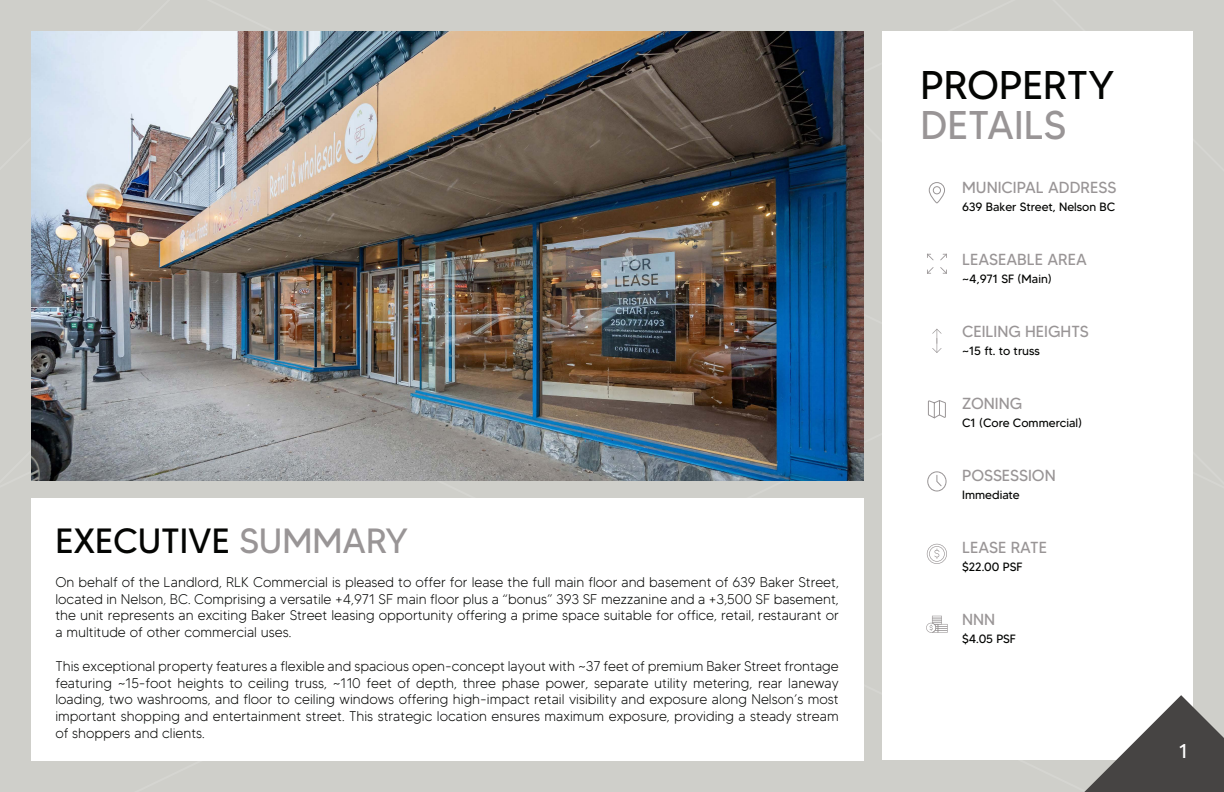
<style>
.page{position:relative;width:1224px;height:792px;background:#fff}
.page>*{position:absolute;margin:0;border:0;box-sizing:border-box;transform-origin:0 0}
.t1{font:40px/40px "MADETOMMY";color:#040503}
.t2{font:35px "MADETOMMY";color:#040503}
.t3{font:20px "MADETOMMY";color:#fff}
.t4{font:16px "MADETOMMY";color:#999596}
.t5{font:300 14px/16.8px "MADETOMMY";color:#040503;text-align:justify}
.t6{font:12px "MADETOMMY";color:#040503}
.s1{color:#999596}
</style>
<div class="page">
<div style="left:0;top:0;width:1224px;height:337px;background:#cfcfca"></div>
<div style="left:0;top:337px;width:1074px;height:455px;background:#cfcfca"></div>
<div style="left:828px;top:87px;width:396px;height:526px;background:#cfcfca"></div>
<div style="left:882px;top:32px;width:310px;height:728px;background:#fff"></div>
<img style="left:32px;top:32px;width:832px;height:449px">
<div style="left:32px;top:498px;width:832px;height:262px;background:#fff"></div>
<svg style="left:928px;top:182px;width:17px;height:22px"></svg>
<svg style="left:927px;top:400px;width:19px;height:19px"></svg>
<svg style="left:927px;top:544px;width:20px;height:20px"></svg>
<svg style="left:932px;top:329px;width:10px;height:24px"></svg>
<svg style="left:940px;top:267px;width:7px;height:7px"></svg>
<svg style="left:927px;top:254px;width:7px;height:6px"></svg>
<svg style="left:927px;top:267px;width:7px;height:7px"></svg>
<svg style="left:940px;top:254px;width:7px;height:6px"></svg>
<svg style="left:927px;top:471px;width:20px;height:20px"></svg>
<svg style="left:926px;top:616px;width:22px;height:17px"></svg>
<svg style="left:1074px;top:695px;width:150px;height:97px"></svg>
<p class="t2" style="left:55px;top:519px;width:355px">EXECUTIVE <span class="s1">SUMMARY</span></p>
<p class="t5" style="left:55px;top:573px;width:785px">On behalf of the Landlord, RLK Commercial is pleased to offer for lease the full main floor and basement of 639 Baker Street, located in Nelson, BC. Comprising a versatile +4,971 SF main floor plus a “bonus” 393 SF mezzanine and a +3,500 SF basement, the unit represents an exciting Baker Street leasing opportunity offering a prime space suitable for office, retail, restaurant or a multitude of other commercial uses.</p>
<p class="t5" style="left:55px;top:657px;width:785px">This exceptional property features a flexible and spacious open-concept layout with ~37 feet of premium Baker Street frontage featuring ~15-foot heights to ceiling truss, ~110 feet of depth, three phase power, separate utility metering, rear laneway loading, two washrooms, and floor to ceiling windows offering high-impact retail visibility and exposure along Nelson’s most important shopping and entertainment street. This strategic location ensures maximum exposure, providing a steady stream of shoppers and clients.</p>
<p class="t1" style="left:920px;top:65px;width:196px">PROPERTY<br><span class="s1">DETAILS</span></p>
<p class="t4" style="left:962px;top:178px;width:156px">MUNICIPAL ADDRESS</p>
<p class="t6" style="left:962px;top:200px;width:155px">639 Baker Street, Nelson BC</p>
<p class="t4" style="left:962px;top:250px;width:126px">LEASEABLE AREA</p>
<p class="t6" style="left:962px;top:272px;width:91px">~4,971 SF (Main)</p>
<p class="t4" style="left:962px;top:322px;width:128px">CEILING HEIGHTS</p>
<p class="t6" style="left:962px;top:344px;width:79px">~15 ft. to truss</p>
<p class="t4" style="left:962px;top:394px;width:62px">ZONING</p>
<p class="t6" style="left:962px;top:416px;width:121px">C1 (Core Commercial)</p>
<p class="t4" style="left:962px;top:466px;width:95px">POSSESSION</p>
<p class="t6" style="left:962px;top:488px;width:59px">Immediate</p>
<p class="t4" style="left:962px;top:538px;width:86px">LEASE RATE</p>
<p class="t6" style="left:962px;top:560px;width:62px">$22.00 PSF</p>
<p class="t4" style="left:962px;top:610px;width:35px">NNN</p>
<p class="t6" style="left:962px;top:632px;width:56px">$4.05 PSF</p>
<h3 class="t3" style="left:1179px;top:739px;width:10px">1</h3>
</div>
